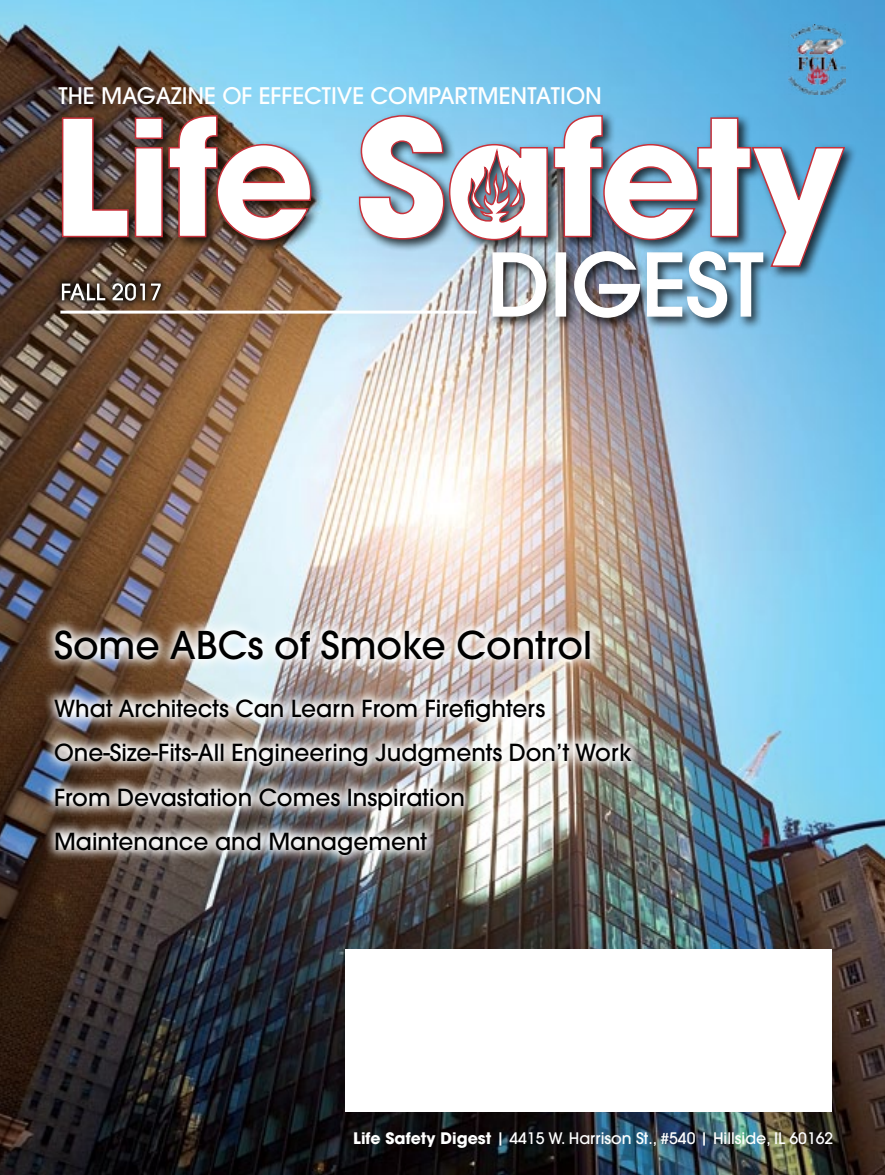
<style>
.page{position:relative;width:885px;height:1175px;background:#fff}
.page>*{position:absolute;margin:0;border:0;box-sizing:border-box;transform-origin:0 0}
.t1{font:500 84.75px "Avant Garde";color:#fff}
.t2{font:500 37.95px "Avant Garde";color:#000}
.t3{font:500 23.4px/44.1px "Avant Garde";color:#000}
.t4{font:500 22.65px "Avant Garde";color:#fff}
.t5{font:500 15.75px "Avant Garde";color:#fff}
.s1{font-weight:700}
</style>
<div class="page">
<img style="left:0;top:0;width:884px;height:1174px">
<div style="left:489px;top:247px;width:286px;height:84px;background:#000;opacity:.75"></div>
<div style="left:59px;top:112px;width:798px;height:168px;background:#000;opacity:.75"></div>
<div style="left:135px;top:117px;width:28px;height:22px;background:#fff;border:2px solid #c9313a"></div>
<div style="left:135px;top:147px;width:28px;height:90px;background:#fff;border:2px solid #c9313a"></div>
<svg style="left:61px;top:117px;width:68px;height:121px"></svg>
<svg style="left:167px;top:114px;width:145px;height:127px"></svg>
<img style="left:358px;top:114px;width:487px;height:204px">
<div style="left:56px;top:277px;width:111px;height:30px;background:#000;opacity:.84"></div>
<svg style="left:62px;top:283px;width:99px;height:18px"></svg>
<hr style="left:60px;top:310px;width:416px;height:3px;background:#fff">
<img style="left:43px;top:617px;width:600px;height:250px">
<img style="left:788px;top:24px;width:56px;height:70px">
<div style="left:345px;top:950px;width:486px;height:162px;background:#fff"></div>
<p class="t4" style="left:59px;top:82px;width:544px">The Magazine of Effective Compartm entation</p>
<h1 class="t1" style="left:487px;top:233px;width:237px">Digest</h1>
<h2 class="t2" style="left:54px;top:622px;width:539px">Some ABCs of Smoke Control</h2>
<p class="t3" style="left:54px;top:686px;width:579px">What Architects Can Learn From Firefighters One-Size-Fits-All Engineering Judgments Don’t Work From Devastation Comes Inspiration<br>Maintenance and Management</p>
<p class="t5" style="left:353px;top:1128px;width:481px"><span class="s1">Life Safety Digest</span> | 4415 W. Harrison St., #540 | Hillside, IL 60162</p>
</div>
